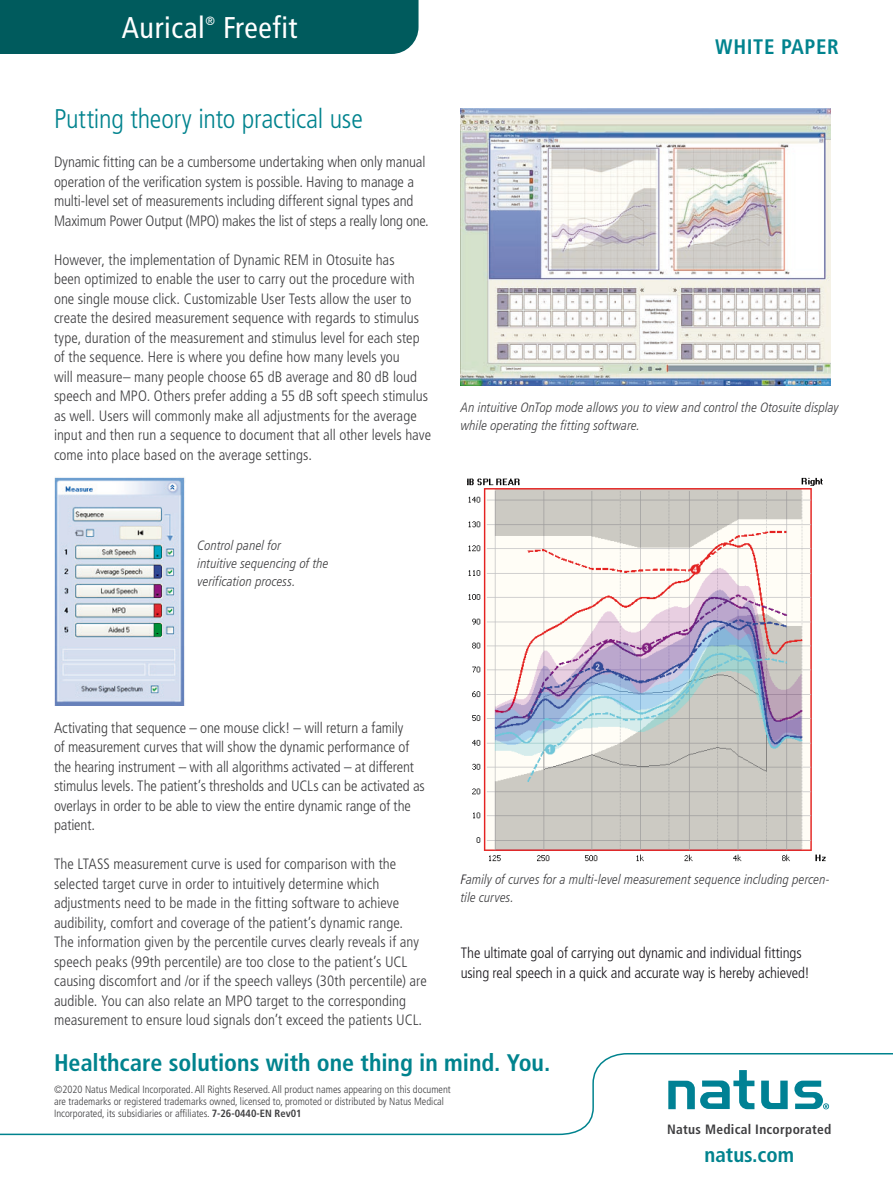
<style>
.page{position:relative;width:893px;height:1188px;background:#fff}
.page>*{position:absolute;margin:0;border:0;box-sizing:border-box;transform-origin:0 0}
.t1{font:condensed 30px "Frutiger LT Std";letter-spacing:.02em;color:#fff}
.t2{font:300 condensed 27px "Frutiger LT Std";letter-spacing:-.01em;color:#00838e}
.t3{font:700 condensed 24px "Frutiger LT Std";color:#00838e}
.t4{font:700 condensed 21px "Frutiger LT Std";letter-spacing:.015em;color:#00838e}
.t5{font:300 condensed 15px/19.5px "Frutiger LT Std";color:#3e3e40}
.t6{font:300 condensed 15px/19.5px "Frutiger LT Std";letter-spacing:-.01em;color:#1a171c}
.t7{font:italic 300 condensed 13.5px/18px "Frutiger LT Std";letter-spacing:.005em;color:#3e3e40}
.t8{font:700 condensed 13.5px "Frutiger LT Std";letter-spacing:.02em;color:#3e3e40}
.t9{font:condensed 12px "Frutiger LT Std";color:#fff}
.t10{font:300 condensed 10.5px/12px "Frutiger LT Std";color:#3e3e40}
.s1{color:#1a171c}
.s2{font-weight:700}
</style>
<div class="page">
<div style="left:0;top:0;width:418px;height:54px;background:#005b5d"></div>
<svg style="left:0;top:1053px;width:893px;height:83px"></svg>
<img style="left:468px;top:477px;width:358px;height:385px">
<img style="left:461px;top:108px;width:370px;height:278px">
<img style="left:54px;top:477px;width:131px;height:228px">
<h1 class="t1" style="left:122px;top:10px;width:85px">Aurical</h1>
<p class="t9" style="left:205px;top:14px;width:11px">®</p>
<h1 class="t1" style="left:223px;top:10px;width:76px">Freefit</h1>
<h2 class="t2" style="left:54px;top:104px;width:310px">Putting theory into practical use</h2>
<p class="t5" style="left:54px;top:153px;width:376px">Dynamic fitting can be a cumbersome undertaking when only manual operation of the verification system is possible. Having to manage a multi-level set of measurements including different signal types and Maximum Power Output (MPO) makes the list of steps a really long one.</p>
<p class="t5" style="left:54px;top:250px;width:379px">However, the implementation of Dynamic REM in Otosuite has<br>been optimized to enable the user to carry out the procedure with one single mouse click. Customizable User Tests allow the user to create the desired measurement sequence with regards to stimulus type, duration of the measurement and stimulus level for each step of the sequence. Here is where you define how many levels you<br>will measure– many people choose 65 dB average and 80 dB loud speech and MPO. Others prefer adding a 55 dB soft speech stimulus as well. Users will commonly make all adjustments for the average input and then run a sequence to document that all other levels have come into place based on the average settings.</p>
<h3 class="t4" style="left:715px;top:34px;width:125px">WHITE PAPER</h3>
<p class="t7" style="left:461px;top:398px;width:380px">An intuitive OnTop mode allows you to view and control the Otosuite display while operating the fitting software.</p>
<p class="t7" style="left:198px;top:537px;width:133px">Control panel for<br>intuitive sequencing of the verification process.</p>
<p class="t5" style="left:54px;top:718px;width:372px">Activating that sequence – one mouse click! – will return a family<br>of measurement curves that will show the dynamic performance of the hearing instrument – with all algorithms activated – at different stimulus levels. The patient’s thresholds and UCLs can be activated as overlays in order to be able to view the entire dynamic range of the patient.</p>
<p class="t5" style="left:54px;top:855px;width:374px">The LTASS measurement curve is used for comparison with the selected target curve in order to intuitively determine which adjustments need to be made in the fitting software to achieve audibility, comfort and coverage of the patient’s dynamic range.<br>The information given by the percentile curves clearly reveals if any speech peaks (99th percentile) are too close to the patient’s UCL causing discomfort and /or if the speech valleys (30th percentile) are audible. You can also relate an MPO target to the corresponding measurement to ensure loud signals don’t exceed the patients UCL.</p>
<p class="t7" style="left:461px;top:871px;width:370px"><span class="s1">F</span>amily of curves for a multi-level measurement sequence including percen&shy;tile curves.</p>
<p class="t6" style="left:461px;top:944px;width:350px">The ultimate goal of carrying out dynamic and individual fittings using real speech in a quick and accurate way is hereby achieved!</p>
<h3 class="t3" style="left:54px;top:1048px;width:498px">Healthcare solutions with one thing in mind. You.</h3>
<p class="t10" style="left:54px;top:1084px;width:398px">©2020 Natus Medical Incorporated. All Rights Reserved. All product names appearing on this document are trademarks or registered trademarks owned, licensed to, promoted or distributed by Natus Medical<br>Incorporated, its subsidiaries or affiliates. <span class="s2">7-26-0440-EN Rev01</span></p>
<p class="t8" style="left:667px;top:1121px;width:166px">Natus Medical Incorporated</p>
<h3 class="t4" style="left:705px;top:1142px;width:91px">natus.com</h3>
</div>
